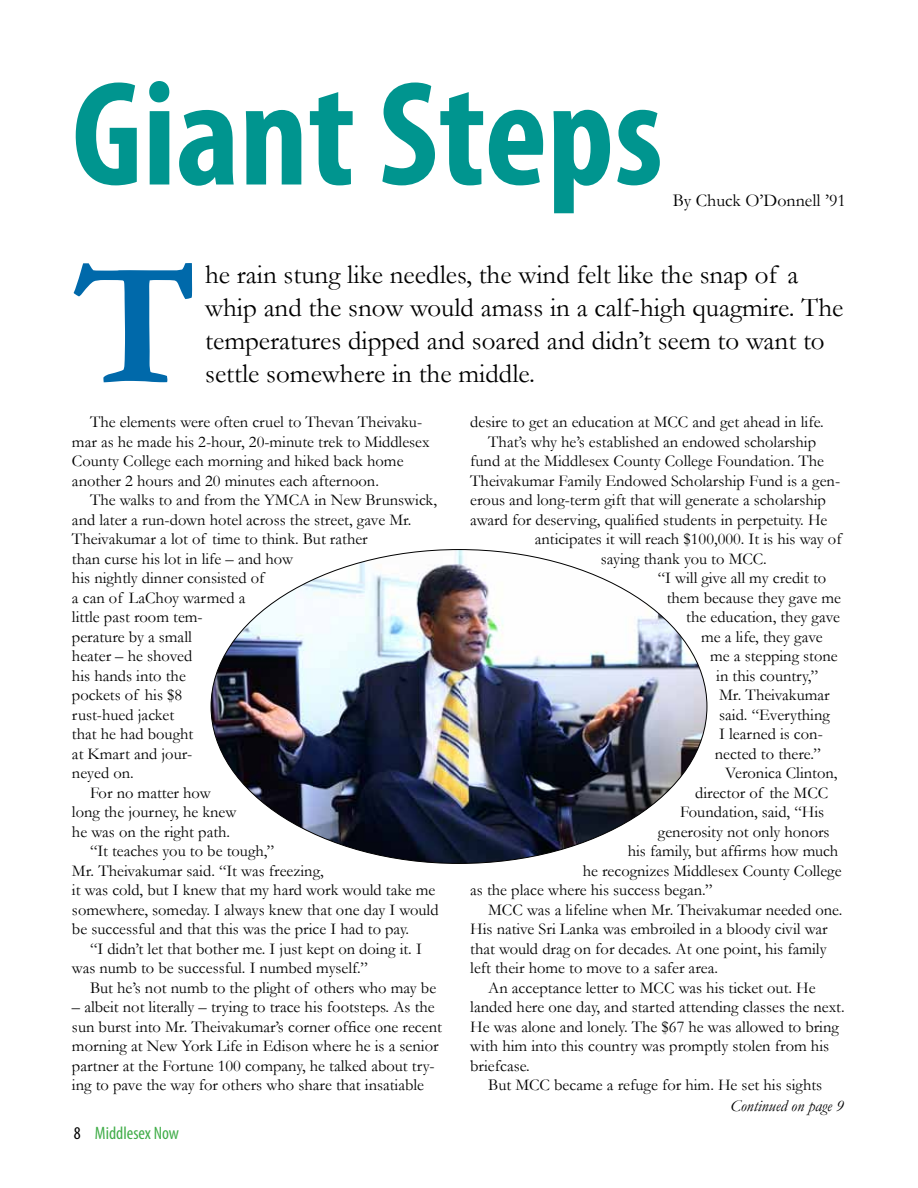
<style>
.page{position:relative;width:918px;height:1188px;background:#fff}
.page>*{position:absolute;margin:0;border:0;box-sizing:border-box;transform-origin:0 0}
.t1{font:700 180px "Garamond";color:#0069aa}
.t2{font:700 condensed 150px "Myriad Pro";color:#00958f}
.t3{font:27px/33px "Garamond";color:#000}
.t4{font:18px "Garamond";color:#000}
.t5{font:condensed 18px "Myriad Pro";color:#41ad49}
.t6{font:16.5px/19.5px "Garamond";color:#000}
.t7{font:italic 16.5px "Garamond";color:#000}
.s1{color:#000}
</style>
<div class="page">
<img style="left:211px;top:550px;width:496px;height:313px">
<h2 class="t2" style="left:72px;top:41px;width:592px">Giant Steps</h2>
<p class="t4" style="left:673px;top:189px;width:175px">By Chuck O’Donnell ’91</p>
<h1 class="t1" style="left:74px;top:218px;width:125px">T</h1>
<h3 class="t3" style="left:205px;top:257px;width:640px">he rain stung like needles, the wind felt like the snap of a whip and the snow would amass in a calf-high quagmire. The temperatures dipped and soared and didn’t seem to want to settle somewhere in the middle.</h3>
<p class="t6" style="left:72px;top:412px;width:359px;text-indent:18px">The elements were often cruel to Thevan Theivaku&shy;mar as he made his 2-hour, 20-minute trek to Middlesex County College each morning and hiked back home another 2 hours and 20 minutes each afternoon.</p>
<p class="t6" style="left:90px;top:490px;width:349px">The walks to and from the YMCA in New Brunswick,</p>
<p class="t6" style="left:72px;top:510px;width:341px">and later a run-down hotel across the street, gave Mr.</p>
<p class="t6" style="left:72px;top:529px;width:297px">Theivakumar a lot of time to think. But rather</p>
<p class="t6" style="left:72px;top:549px;width:223px">than curse his lot in life – and how</p>
<p class="t6" style="left:72px;top:568px;width:194px">his nightly dinner consisted of</p>
<p class="t6" style="left:72px;top:588px;width:175px">a can of LaChoy warmed a</p>
<p class="t6" style="left:72px;top:607px;width:132px">little past room tem-</p>
<p class="t6" style="left:72px;top:627px;width:121px">perature by a small</p>
<p class="t6" style="left:72px;top:646px;width:122px">heater – he shoved</p>
<p class="t6" style="left:72px;top:666px;width:115px">his hands into the</p>
<p class="t6" style="left:72px;top:685px;width:112px">pockets of his $8</p>
<p class="t6" style="left:72px;top:705px;width:104px">rust-hued jacket</p>
<p class="t6" style="left:72px;top:724px;width:123px">that he had bought</p>
<p class="t6" style="left:72px;top:744px;width:122px">at Kmart and jour-</p>
<p class="t6" style="left:72px;top:763px;width:63px">neyed on.</p>
<p class="t6" style="left:90px;top:783px;width:122px">For no matter how</p>
<p class="t6" style="left:72px;top:802px;width:166px">long the journey, he knew</p>
<p class="t6" style="left:72px;top:822px;width:160px">he was on the right path.</p>
<p class="t6" style="left:90px;top:841px;width:186px">“It teaches you to be tough,”</p>
<p class="t6" style="left:72px;top:861px;width:253px">Mr. Theivakumar said. “It was freezing,</p>
<p class="t6" style="left:72px;top:880px;width:365px">it was cold, but I knew that my hard work would take me</p>
<p class="t6" style="left:72px;top:900px;width:368px">somewhere, someday. I always knew that one day I would</p>
<p class="t6" style="left:72px;top:919px;width:339px">be successful and that this was the price I had to pay.</p>
<p class="t6" style="left:90px;top:939px;width:333px">“I didn’t let that bother me. I just kept on doing it. I</p>
<p class="t6" style="left:72px;top:958px;width:297px">was numb to be successful. I numbed myself.”</p>
<p class="t6" style="left:90px;top:978px;width:348px">But he’s not numb to the plight of others who may be</p>
<p class="t6" style="left:72px;top:997px;width:371px">– albeit not literally – trying to trace his footsteps. As the sun burst into Mr. Theivakumar’s corner office one recent morning at New York Life in Edison where he is a senior partner at the Fortune 100 company, he talked about try&shy;ing to pave the way for others who share that insatiable</p>
<p class="t5" style="left:74px;top:1122px;width:107px"><span class="s1">8</span> Middlesex Now</p>
<p class="t6" style="left:470px;top:412px;width:355px">desire to get an education at MCC and get ahead in life.</p>
<p class="t6" style="left:488px;top:432px;width:329px">That’s why he’s established an endowed scholarship</p>
<p class="t6" style="left:470px;top:451px;width:355px">fund at the Middlesex County College Foundation. The</p>
<p class="t6" style="left:470px;top:471px;width:371px">Theivakumar Family Endowed Scholarship Fund is a gen-</p>
<p class="t6" style="left:470px;top:490px;width:357px">erous and long-term gift that will generate a scholarship</p>
<p class="t6" style="left:470px;top:510px;width:359px">award for deserving, qualified students in perpetuity. He</p>
<p class="t6" style="left:535px;top:529px;width:308px">anticipates it will reach $100,000. It is his way of</p>
<p class="t6" style="left:601px;top:549px;width:167px">saying thank you to MCC.</p>
<p class="t6" style="left:658px;top:568px;width:170px">“I will give all my credit to</p>
<p class="t6" style="left:667px;top:588px;width:176px">them because they gave me</p>
<p class="t6" style="left:686px;top:607px;width:155px">the education, they gave</p>
<p class="t6" style="left:701px;top:627px;width:123px">me a life, they gave</p>
<p class="t6" style="left:710px;top:646px;width:129px">me a stepping stone</p>
<p class="t6" style="left:716px;top:666px;width:103px">in this country,”</p>
<p class="t6" style="left:719px;top:685px;width:112px">Mr. Theivakumar</p>
<p class="t6" style="left:719px;top:705px;width:112px">said. “Everything</p>
<p class="t6" style="left:719px;top:724px;width:105px">I learned is con-</p>
<p class="t6" style="left:715px;top:744px;width:108px">nected to there.”</p>
<p class="t6" style="left:725px;top:763px;width:114px">Veronica Clinton,</p>
<p class="t6" style="left:695px;top:783px;width:135px">director of the MCC</p>
<p class="t6" style="left:680px;top:802px;width:145px">Foundation, said, “His</p>
<p class="t6" style="left:658px;top:822px;width:173px">generosity not only honors</p>
<p class="t6" style="left:628px;top:841px;width:212px">his family, but affirms how much</p>
<p class="t6" style="left:583px;top:861px;width:261px">he recognizes Middlesex County College</p>
<p class="t6" style="left:470px;top:880px;width:244px">as the place where his success began.”</p>
<p class="t6" style="left:488px;top:900px;width:356px">MCC was a lifeline when Mr. Theivakumar needed one.</p>
<p class="t6" style="left:470px;top:919px;width:359px">His native Sri Lanka was embroiled in a bloody civil war</p>
<p class="t6" style="left:470px;top:939px;width:358px">that would drag on for decades. At one point, his family</p>
<p class="t6" style="left:470px;top:958px;width:249px">left their home to move to a safer area.</p>
<p class="t6" style="left:488px;top:978px;width:329px">An acceptance letter to MCC was his ticket out. He</p>
<p class="t6" style="left:470px;top:997px;width:376px">landed here one day, and started attending classes the next.</p>
<p class="t6" style="left:470px;top:1017px;width:370px">He was alone and lonely. The $67 he was allowed to bring</p>
<p class="t6" style="left:470px;top:1036px;width:360px">with him into this country was promptly stolen from his</p>
<p class="t6" style="left:470px;top:1056px;width:61px">briefcase.</p>
<p class="t6" style="left:488px;top:1075px;width:336px">But MCC became a refuge for him. He set his sights</p>
<p class="t7" style="left:730px;top:1096px;width:115px">Continued on page 9</p>
</div>
